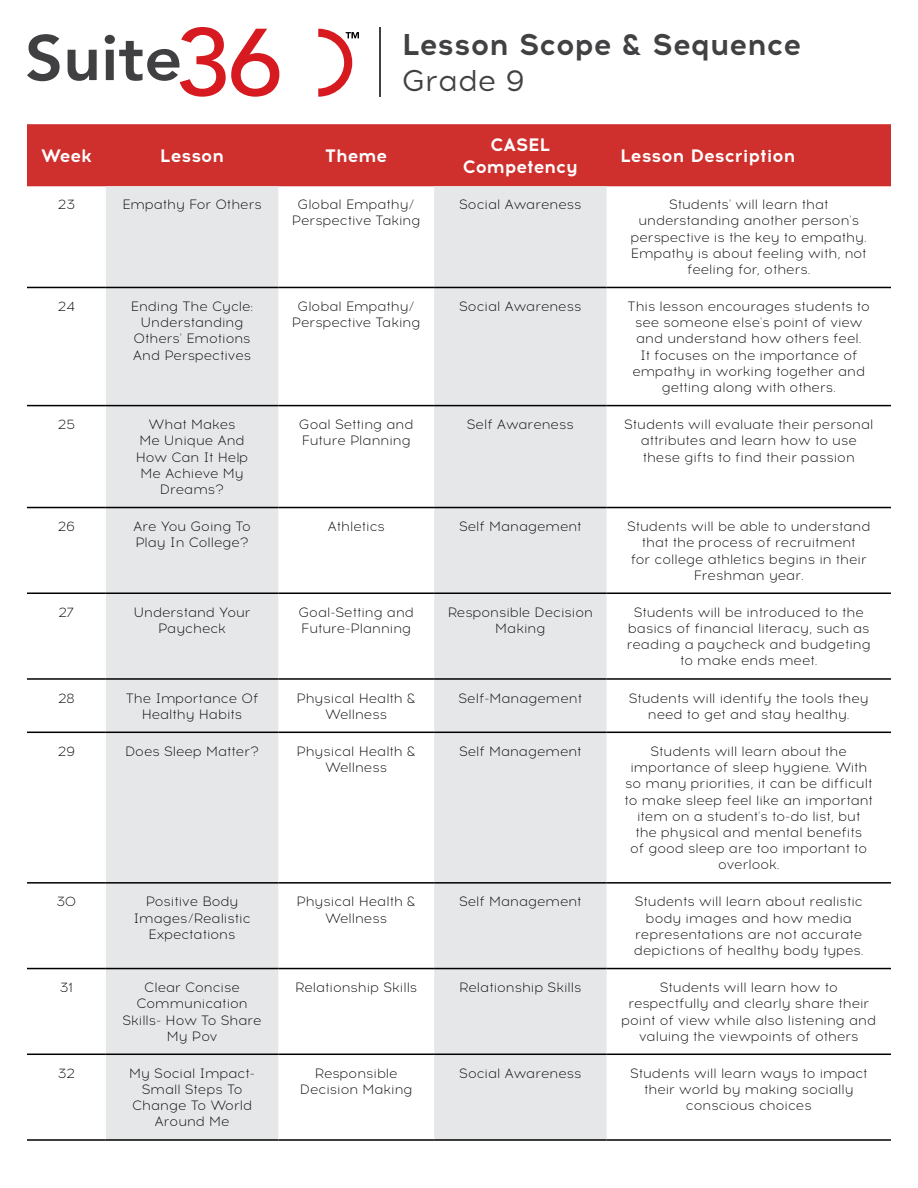
<style>
.page{position:relative;width:918px;height:1188px;background:#fff}
.page>*{position:absolute;margin:0;border:0;box-sizing:border-box;transform-origin:0 0}
.t1{font:700 30px/36px "Acrom";color:#414143}
.t2{font:700 18px "Acrom";color:#fff}
.t3{font:300 13.5px/16.2px "Acrom";color:#000;text-align:center}
.s1{font-weight:400}
</style>
<div class="page">
<svg style="left:27px;top:34px;width:33px;height:47px"></svg>
<svg style="left:68px;top:50px;width:29px;height:31px"></svg>
<svg style="left:105px;top:27px;width:254px;height:70px"></svg>
<hr style="left:380px;top:27px;width:1px;height:70px;background:#414143">
<div style="left:27px;top:124px;width:864px;height:62px;background:#cf302d"></div>
<svg style="left:106px;top:186px;width:501px;height:953px;fill:#e6e7e8"></svg>
<hr style="left:27px;top:287px;width:79px;height:1px;background:#000">
<hr style="left:106px;top:287px;width:172px;height:1px;background:#000">
<hr style="left:278px;top:287px;width:156px;height:1px;background:#000">
<hr style="left:434px;top:287px;width:173px;height:1px;background:#000">
<hr style="left:607px;top:287px;width:284px;height:1px;background:#000">
<hr style="left:27px;top:405px;width:79px;height:1px;background:#000">
<hr style="left:106px;top:405px;width:172px;height:1px;background:#000">
<hr style="left:278px;top:405px;width:156px;height:1px;background:#000">
<hr style="left:434px;top:405px;width:173px;height:1px;background:#000">
<hr style="left:607px;top:405px;width:284px;height:1px;background:#000">
<hr style="left:27px;top:507px;width:79px;height:1px;background:#000">
<hr style="left:106px;top:507px;width:172px;height:1px;background:#000">
<hr style="left:278px;top:507px;width:156px;height:1px;background:#000">
<hr style="left:434px;top:507px;width:173px;height:1px;background:#000">
<hr style="left:607px;top:507px;width:284px;height:1px;background:#000">
<hr style="left:27px;top:592px;width:79px;height:2px;background:#000">
<hr style="left:106px;top:592px;width:172px;height:2px;background:#000">
<hr style="left:278px;top:592px;width:156px;height:2px;background:#000">
<hr style="left:434px;top:592px;width:173px;height:2px;background:#000">
<hr style="left:607px;top:592px;width:284px;height:2px;background:#000">
<hr style="left:27px;top:678px;width:79px;height:2px;background:#000">
<hr style="left:106px;top:678px;width:172px;height:2px;background:#000">
<hr style="left:278px;top:678px;width:156px;height:2px;background:#000">
<hr style="left:434px;top:678px;width:173px;height:2px;background:#000">
<hr style="left:607px;top:678px;width:284px;height:2px;background:#000">
<hr style="left:27px;top:732px;width:79px;height:1px;background:#000">
<hr style="left:106px;top:732px;width:172px;height:1px;background:#000">
<hr style="left:278px;top:732px;width:156px;height:1px;background:#000">
<hr style="left:434px;top:732px;width:173px;height:1px;background:#000">
<hr style="left:607px;top:732px;width:284px;height:1px;background:#000">
<hr style="left:27px;top:882px;width:79px;height:2px;background:#000">
<hr style="left:106px;top:882px;width:172px;height:2px;background:#000">
<hr style="left:278px;top:882px;width:156px;height:2px;background:#000">
<hr style="left:434px;top:882px;width:173px;height:2px;background:#000">
<hr style="left:607px;top:882px;width:284px;height:2px;background:#000">
<hr style="left:27px;top:968px;width:79px;height:1px;background:#000">
<hr style="left:106px;top:968px;width:172px;height:1px;background:#000">
<hr style="left:278px;top:968px;width:156px;height:1px;background:#000">
<hr style="left:434px;top:968px;width:173px;height:1px;background:#000">
<hr style="left:607px;top:968px;width:284px;height:1px;background:#000">
<hr style="left:27px;top:1054px;width:79px;height:1px;background:#000">
<hr style="left:106px;top:1054px;width:172px;height:1px;background:#000">
<hr style="left:278px;top:1054px;width:156px;height:1px;background:#000">
<hr style="left:434px;top:1054px;width:173px;height:1px;background:#000">
<hr style="left:607px;top:1054px;width:284px;height:1px;background:#000">
<hr style="left:27px;top:1139px;width:79px;height:2px;background:#000">
<hr style="left:106px;top:1139px;width:172px;height:2px;background:#000">
<hr style="left:278px;top:1139px;width:156px;height:2px;background:#000">
<hr style="left:434px;top:1139px;width:173px;height:2px;background:#000">
<hr style="left:607px;top:1139px;width:284px;height:2px;background:#000">
<p class="t1" style="left:402px;top:27px;width:401px">Lesson Scope &amp; Sequence<br><span class="s1">Grade 9</span></p>
<p class="t2" style="left:41px;top:143px;width:53px">Week</p>
<p class="t2" style="left:160px;top:143px;width:66px">Lesson</p>
<p class="t2" style="left:325px;top:143px;width:64px">Theme</p>
<p class="t2" style="left:490px;top:132px;width:61px">CASEL</p>
<p class="t2" style="left:463px;top:154px;width:117px">Competency</p>
<p class="t2" style="left:620px;top:143px;width:177px">Lesson Description</p>
<p class="t3" style="left:58px;top:197px;width:19px">23</p>
<p class="t3" style="left:122px;top:197px;width:141px">Empathy For Others</p>
<p class="t3" style="left:292px;top:197px;width:130px">Global Empathy/<br>Perspective Taking</p>
<p class="t3" style="left:459px;top:197px;width:124px">Social Awareness</p>
<p class="t3" style="left:638px;top:197px;width:222px">Students' will learn that understanding another person's</p>
<p class="t3" style="left:631px;top:229px;width:237px">perspective is the key to empathy.<br>Empathy is about feeling with, not feeling for, others.</p>
<p class="t3" style="left:58px;top:299px;width:19px">24</p>
<p class="t3" style="left:131px;top:299px;width:124px">Ending The Cycle:<br>Understanding</p>
<p class="t3" style="left:133px;top:331px;width:120px;text-align:left">Others' Emotions<br>And Perspectives</p>
<p class="t3" style="left:292px;top:299px;width:130px">Global Empathy/<br>Perspective Taking</p>
<p class="t3" style="left:459px;top:299px;width:124px">Social Awareness</p>
<p class="t3" style="left:628px;top:299px;width:244px">This lesson encourages students to see someone else's point of view and understand how others feel.<br>It focuses on the importance of empathy in working together and</p>
<p class="t3" style="left:662px;top:380px;width:176px">getting along with others.</p>
<p class="t3" style="left:58px;top:417px;width:19px">25</p>
<p class="t3" style="left:136px;top:417px;width:114px">What Makes<br>Me Unique And<br>How Can It Help<br>Me Achieve My</p>
<p class="t3" style="left:160px;top:482px;width:66px">Dreams?</p>
<p class="t3" style="left:299px;top:417px;width:116px;text-align:left">Goal Setting and<br>Future Planning</p>
<p class="t3" style="left:467px;top:417px;width:108px">Self Awareness</p>
<p class="t3" style="left:624px;top:417px;width:251px">Students will evaluate their personal attributes and learn how to use these gifts to find their passion</p>
<p class="t3" style="left:58px;top:519px;width:18px">26</p>
<p class="t3" style="left:133px;top:519px;width:119px;text-align:left">Are You Going To<br>Play In College?</p>
<p class="t3" style="left:327px;top:519px;width:59px">Athletics</p>
<p class="t3" style="left:459px;top:519px;width:124px">Self Management</p>
<p class="t3" style="left:627px;top:519px;width:245px">Students will be able to understand that the process of recruitment</p>
<p class="t3" style="left:631px;top:551px;width:237px">for college athletics begins in their<br>Freshman year.</p>
<p class="t3" style="left:58px;top:605px;width:17px">27</p>
<p class="t3" style="left:134px;top:605px;width:119px">Understand Your<br>Paycheck</p>
<p class="t3" style="left:298px;top:605px;width:117px;text-align:left">Goal-Setting and<br>Future-Planning</p>
<p class="t3" style="left:448px;top:605px;width:147px">Responsible Decision<br>Making</p>
<p class="t3" style="left:627px;top:605px;width:245px">Students will be introduced to the basics of financial literacy, such as reading a paycheck and budgeting to make ends meet.</p>
<p class="t3" style="left:58px;top:690px;width:18px">28</p>
<p class="t3" style="left:126px;top:690px;width:134px">The Importance Of<br>Healthy Habits</p>
<p class="t3" style="left:296px;top:690px;width:121px">Physical Health &amp;<br>Wellness</p>
<p class="t3" style="left:459px;top:690px;width:125px">Self-Management</p>
<p class="t3" style="left:629px;top:690px;width:242px">Students will identify the tools they need to get and stay healthy.</p>
<p class="t3" style="left:58px;top:744px;width:18px">29</p>
<p class="t3" style="left:125px;top:744px;width:135px">Does Sleep Matter?</p>
<p class="t3" style="left:296px;top:744px;width:121px">Physical Health &amp;<br>Wellness</p>
<p class="t3" style="left:459px;top:744px;width:124px">Self Management</p>
<p class="t3" style="left:630px;top:744px;width:239px">Students will learn about the importance of sleep hygiene. With</p>
<p class="t3" style="left:625px;top:776px;width:250px">so many priorities, it can be difficult to make sleep feel like an important item on a student's to-do list, but<br>the physical and mental benefits<br>of good sleep are too important to overlook.</p>
<p class="t3" style="left:56px;top:894px;width:22px">30</p>
<p class="t3" style="left:134px;top:894px;width:118px">Positive Body<br>Images/Realistic</p>
<p class="t3" style="left:149px;top:927px;width:88px">Expectations</p>
<p class="t3" style="left:296px;top:894px;width:121px">Physical Health &amp;<br>Wellness</p>
<p class="t3" style="left:459px;top:894px;width:124px">Self Management</p>
<p class="t3" style="left:635px;top:894px;width:229px">Students will learn about realistic body images and how media</p>
<p class="t3" style="left:634px;top:927px;width:231px;text-align:left">representations are not accurate depictions of healthy body types.</p>
<p class="t3" style="left:60px;top:980px;width:15px">31</p>
<p class="t3" style="left:136px;top:980px;width:113px">Clear Concise<br>Communication</p>
<p class="t3" style="left:122px;top:1012px;width:141px">Skills- How To Share<br>My Pov</p>
<p class="t3" style="left:58px;top:1066px;width:19px">32</p>
<p class="t3" style="left:129px;top:1066px;width:127px">My Social Impact-<br>Small Steps To<br>Change To World</p>
<p class="t3" style="left:155px;top:1114px;width:77px">Around Me</p>
<p class="t3" style="left:295px;top:980px;width:124px">Relationship Skills</p>
<p class="t3" style="left:459px;top:980px;width:124px">Relationship Skills</p>
<p class="t3" style="left:622px;top:980px;width:256px">Students will learn how to respectfully and clearly share their point of view while also listening and</p>
<p class="t3" style="left:639px;top:1029px;width:221px">valuing the viewpoints of others</p>
<p class="t3" style="left:315px;top:1066px;width:84px">Responsible</p>
<p class="t3" style="left:300px;top:1082px;width:114px">Decision Making</p>
<p class="t3" style="left:459px;top:1066px;width:124px">Social Awareness</p>
<p class="t3" style="left:630px;top:1066px;width:239px">Students will learn ways to impact their world by making socially conscious choices</p>
</div>
